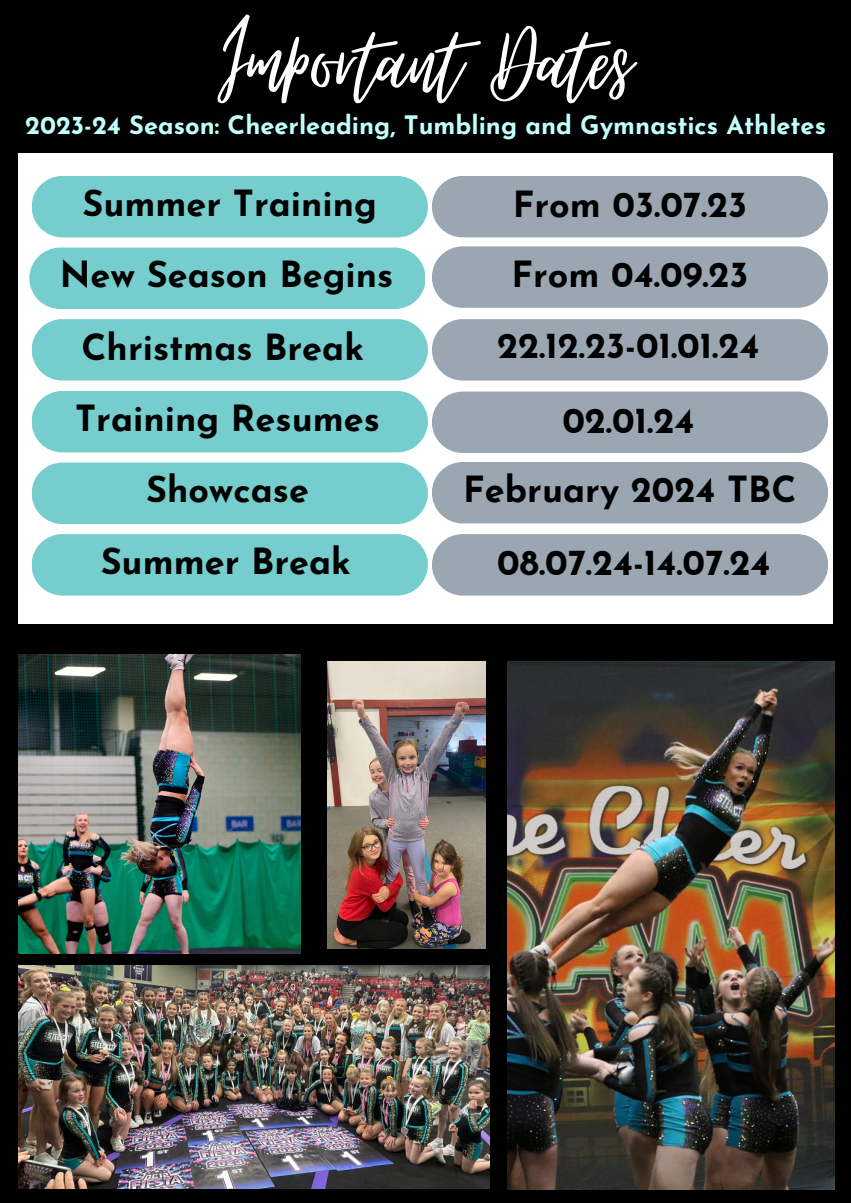
<style>
.page{position:relative;width:851px;height:1203px;background:#fff}
.page>*{position:absolute;margin:0;border:0;box-sizing:border-box;transform-origin:0 0}
.t1{font:120.45px "Virtual";color:#fff}
.t2{font:700 36px "Josefin Sans";color:#000}
.t3{font:700 25.5px "Josefin Sans";color:#c1fffc}
</style>
<div class="page">
<div style="left:0;top:0;width:850px;height:1203px;background:#000"></div>
<img style="left:19px;top:655px;width:281px;height:298px">
<img style="left:19px;top:966px;width:470px;height:222px">
<img style="left:327px;top:662px;width:158px;height:286px">
<div style="left:18px;top:153px;width:814px;height:470px;background:#fff"></div>
<div style="left:32px;top:176px;width:395px;height:61px;background:#76cdcd;border-radius:31px"></div>
<img style="left:507px;top:662px;width:327px;height:527px">
<div style="left:432px;top:176px;width:395px;height:61px;background:#9aa7b2;border-radius:31px"></div>
<div style="left:432px;top:246px;width:395px;height:62px;background:#9aa7b2;border-radius:31px"></div>
<div style="left:432px;top:319px;width:395px;height:61px;background:#9aa7b2;border-radius:31px"></div>
<div style="left:432px;top:391px;width:395px;height:62px;background:#9aa7b2;border-radius:31px"></div>
<div style="left:432px;top:462px;width:395px;height:61px;background:#9aa7b2;border-radius:31px"></div>
<div style="left:32px;top:319px;width:395px;height:61px;background:#76cdcd;border-radius:31px"></div>
<div style="left:29px;top:247px;width:396px;height:62px;background:#76cdcd;border-radius:31px"></div>
<div style="left:32px;top:391px;width:395px;height:61px;background:#76cdcd;border-radius:31px"></div>
<div style="left:32px;top:462px;width:395px;height:62px;background:#76cdcd;border-radius:31px"></div>
<div style="left:32px;top:534px;width:395px;height:61px;background:#76cdcd;border-radius:31px"></div>
<div style="left:432px;top:534px;width:395px;height:61px;background:#9aa7b2;border-radius:31px"></div>
<p class="t1" style="left:219px;top:-3px;width:413px">Important Dates</p>
<p class="t3" style="left:25px;top:115px;width:802px">2023-24 Season: Cheerleading, Tumbling and Gymnastics Athletes</p>
<p class="t2" style="left:82px;top:189px;width:296px">Summer Training</p>
<p class="t2" style="left:513px;top:190px;width:236px">From 03.07.23</p>
<p class="t2" style="left:511px;top:260px;width:238px">From 04.09.23</p>
<p class="t2" style="left:60px;top:260px;width:335px">New Season Begins</p>
<p class="t2" style="left:82px;top:333px;width:284px">Christmas Break</p>
<p class="t2" style="left:75px;top:404px;width:306px">Training Resumes</p>
<p class="t2" style="left:146px;top:475px;width:164px">Showcase</p>
<p class="t2" style="left:497px;top:331px;width:263px">22.12.23-01.01.24</p>
<p class="t2" style="left:562px;top:406px;width:133px">02.01.24</p>
<p class="t2" style="left:463px;top:475px;width:335px">February 2024 TBC</p>
<p class="t2" style="left:101px;top:547px;width:252px">Summer Break</p>
<p class="t2" style="left:497px;top:548px;width:275px">08.07.24-14.07.24</p>
</div>
